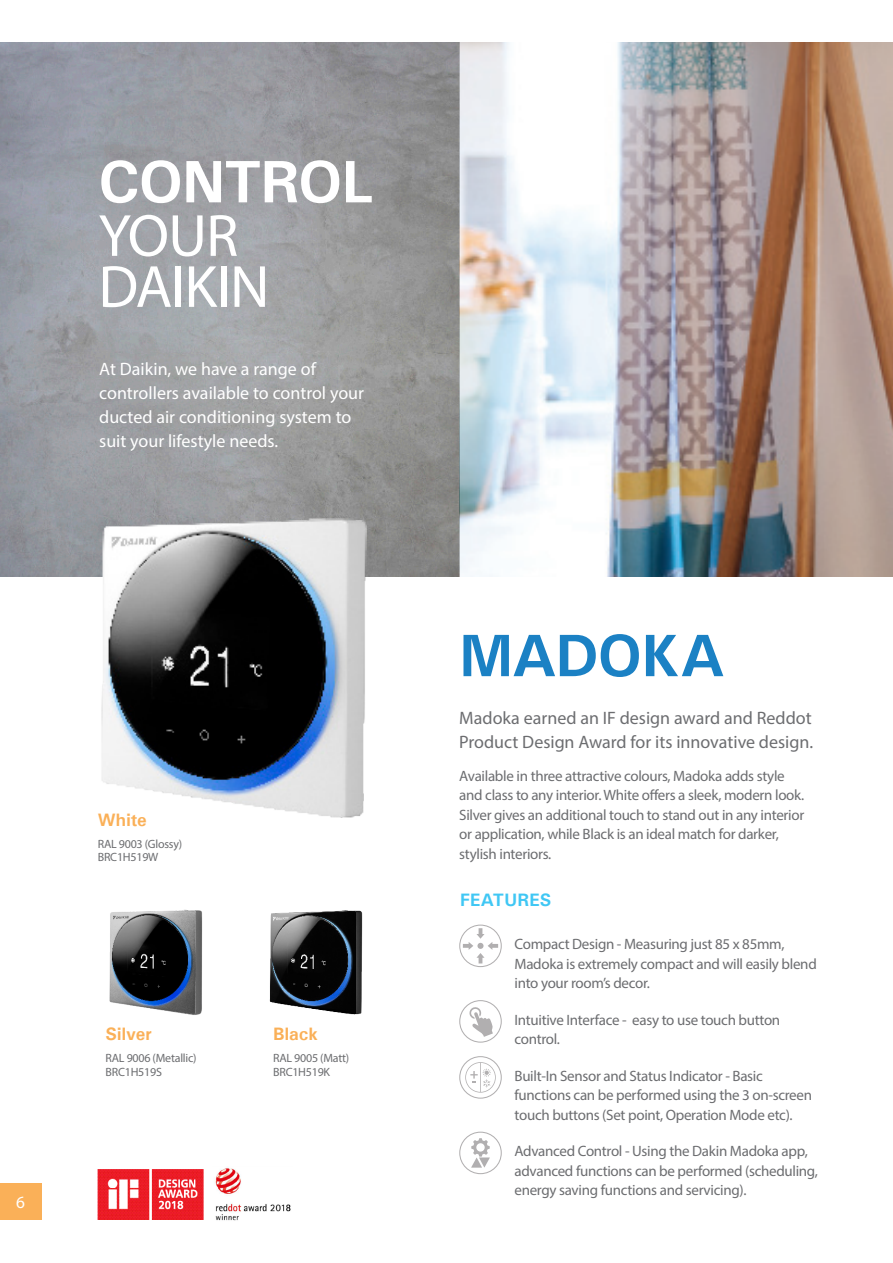
<style>
.page{position:relative;width:893px;height:1263px;background:#fff}
.page>*{position:absolute;margin:0;border:0;box-sizing:border-box;transform-origin:0 0}
.BODY{font:60px/51px "Myriad Pro";letter-spacing:-.015em;color:#fff}
.BODY-2{font:700 60px "Univers";letter-spacing:-.025em;color:#fff}
.BODY-3{font:700 60px "Univers";letter-spacing:-.02em;color:#1b81c4}
.INTRO{font:18px/24px "Myriad Pro";color:#fff}
.INTRO-2{font:18px/24px "Myriad Pro";color:#6c6d70}
.SUBHEADING{font:700 18px "Univers";letter-spacing:.005em;color:#fab058}
.SUBHEADING-2{font:700 18px "Univers";letter-spacing:.01em;color:#40c7f4}
.t1{font:17.25px "Myriad Pro";color:#fff}
.Icon_body{font:15px/19.5px "Myriad Pro";letter-spacing:-.02em;color:#6c6d70}
.BODY-4{font:15px/19.5px "Myriad Pro";letter-spacing:-.02em;color:#6c6d70}
.small_body{font:12px/13.5px "Myriad Pro";letter-spacing:-.02em;color:#6c6d70}
</style>
<div class="page">
<img style="left:459px;top:43px;width:434px;height:534px">
<img style="left:0;top:43px;width:459px;height:534px">
<img style="left:269px;top:910px;width:94px;height:105px">
<img style="left:109px;top:909px;width:94px;height:106px">
<img style="left:215px;top:1168px;width:76px;height:53px">
<img style="left:98px;top:1169px;width:105px;height:51px">
<img style="left:51px;top:502px;width:484px;height:316px">
<svg style="left:459px;top:924px;width:43px;height:43px"></svg>
<svg style="left:459px;top:1000px;width:43px;height:43px"></svg>
<svg style="left:459px;top:1056px;width:43px;height:43px"></svg>
<svg style="left:459px;top:1132px;width:43px;height:42px"></svg>
<div style="left:0;top:1183px;width:42px;height:37px;background:#fab058"></div>
<p class="BODY-2" style="left:98px;top:144px;width:277px">CONTROL</p>
<p class="BODY" style="left:98px;top:209px;width:173px">YOUR<br>DAIKIN</p>
<p class="INTRO" style="left:99px;top:357px;width:266px">At Daikin, we have a range of controllers available to control your ducted air conditioning system to suit your lifestyle needs.</p>
<p class="t1" style="left:16px;top:1192px;width:10px">6</p>
<p class="SUBHEADING" style="left:98px;top:808px;width:51px">White</p>
<p class="small_body" style="left:98px;top:837px;width:86px">RAL 9003 (Glossy)<br>BRC1H519W</p>
<p class="SUBHEADING" style="left:106px;top:1023px;width:48px">Silver</p>
<p class="small_body" style="left:106px;top:1051px;width:93px">RAL 9006 (Metallic)<br>BRC1H519S</p>
<p class="SUBHEADING" style="left:273px;top:1022px;width:47px">Black</p>
<p class="small_body" style="left:273px;top:1051px;width:78px">RAL 9005 (Matt)<br>BRC1H519K</p>
<p class="BODY-3" style="left:459px;top:617px;width:267px">MADOKA</p>
<p class="INTRO-2" style="left:459px;top:706px;width:355px">Madoka earned an IF design award and Reddot<br>Product Design Award for its innovative design.</p>
<p class="BODY-4" style="left:459px;top:766px;width:347px">Available in three attractive colours, Madoka adds style and class to any interior. White offers a sleek, modern look.<br>Silver gives an additional touch to stand out in any interior or application, while Black is an ideal match for darker, stylish interiors.</p>
<p class="SUBHEADING-2" style="left:460px;top:888px;width:93px">FEATURES</p>
<p class="Icon_body" style="left:514px;top:934px;width:304px">Compact Design - Measuring just 85 x 85mm,<br>Madoka is extremely compact and will easily blend into your room’s decor.</p>
<p class="Icon_body" style="left:514px;top:1009px;width:267px">Intuitive Interface - easy to use touch button control.</p>
<p class="Icon_body" style="left:514px;top:1066px;width:299px">Built-In Sensor and Status Indicator - Basic functions can be performed using the 3 on-screen touch buttons (Set point, Operation Mode etc).</p>
<p class="Icon_body" style="left:514px;top:1141px;width:305px">Advanced Control - Using the Dakin Madoka app, advanced functions can be performed (scheduling, energy saving functions and servicing).</p>
</div>
